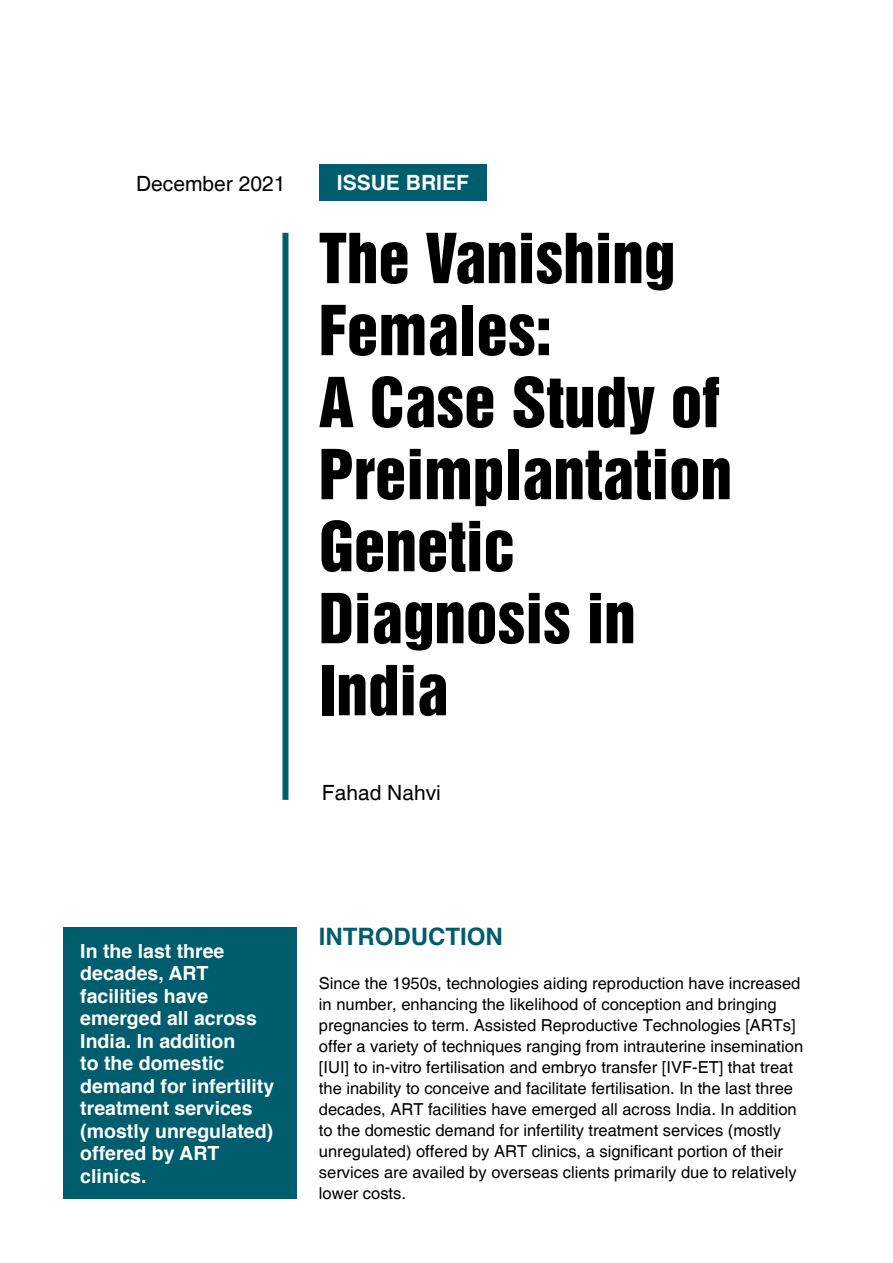
<style>
.page{position:relative;width:893px;height:1263px;background:#fff}
.page>*{position:absolute;margin:0;border:0;box-sizing:border-box;transform-origin:0 0}
.t1{font:63px/72px "Helvetica Inserat";color:#000}
.t2{font:700 24px "Helvetica";color:#005d6d}
.t3{font:21px "Helvetica";color:#000}
.t4{font:700 21px "Helvetica";color:#fff}
.t5{font:700 19.5px/22.5px "Helvetica";color:#fff}
.t6{font:16.5px/21px "Helvetica";color:#000}
</style>
<div class="page">
<div style="left:64px;top:927px;width:233px;height:271px;background:#005d6d"></div>
<div style="left:282px;top:233px;width:6px;height:567px;background:#005d6d"></div>
<div style="left:319px;top:164px;width:168px;height:36px;background:#005d6d"></div>
<p class="t3" style="left:136px;top:171px;width:151px">December 2021</p>
<p class="t4" style="left:337px;top:166px;width:133px">ISSUE BRIEF</p>
<h1 class="t1" style="left:319px;top:224px;width:415px">The Vanishing<br>Females:<br>A Case Study of<br>Preimplantation<br>Genetic<br>Diagnosis in<br>India</h1>
<p class="t3" style="left:322px;top:780px;width:121px">Fahad Nahvi</p>
<p class="t5" style="left:80px;top:940px;width:195px">In the last three decades, ART facilities have emerged all across<br>India. In addition<br>to the domestic demand for infertility treatment services (mostly unregulated) offered by ART clinics.</p>
<h2 class="t2" style="left:319px;top:917px;width:185px">INTRODUCTION</h2>
<p class="t6" style="left:319px;top:973px;width:486px">Since the 1950s, technologies aiding reproduction have increased in number, enhancing the likelihood of conception and bringing pregnancies to term. Assisted Reproductive Technologies [ARTs] offer a variety of techniques ranging from intrauterine insemination [IUI] to in-vitro fertilisation and embryo transfer [IVF-ET] that treat the inability to conceive and facilitate fertilisation. In the last three decades, ART facilities have emerged all across India. In addition to the domestic demand for infertility treatment services (mostly unregulated) offered by ART clinics, a significant portion of their services are availed by overseas clients primarily due to relatively lower costs.</p>
</div>
